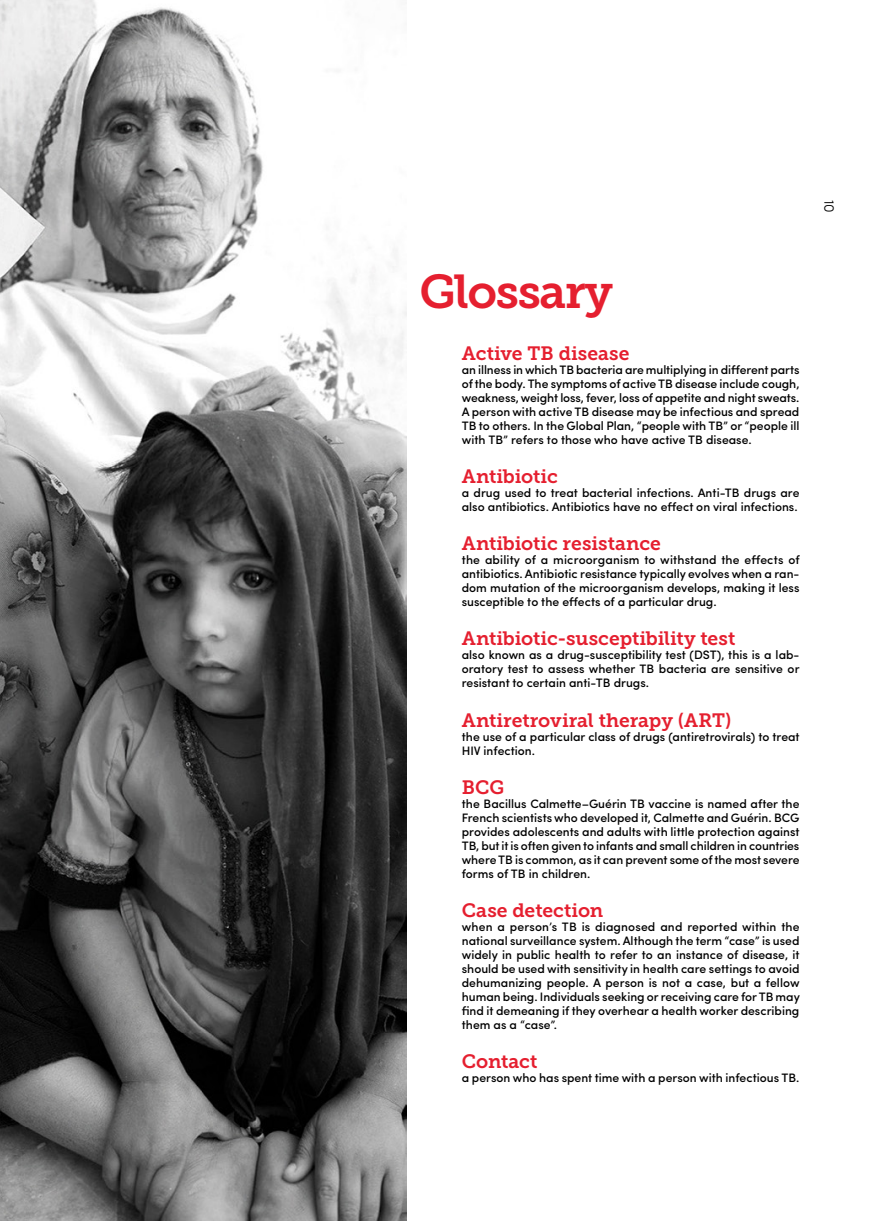
<style>
.page{position:relative;width:869px;height:1221px;background:#fff}
.page>*{position:absolute;margin:0;border:0;box-sizing:border-box;transform-origin:0 0}
.t1{font:47.25px "Museo Slab 700";letter-spacing:-.03em;color:#e51f2f}
.t2{font:19.25px "Museo Slab 700";color:#e51f2f}
.t3{font:300 14px "Sofia Pro";color:#000}
.t4{font:500 12.25px/14px "Sofia Pro";color:#000;text-align:justify}
</style>
<div class="page">
<img style="left:0;top:0;width:406px;height:1220px">
<p class="t3" style="left:839px;top:199px;width:15px;rotate:90deg">10</p>
<h1 class="t1" style="left:419px;top:265px;width:195px">Glossary</h1>
<h2 class="t2" style="left:461px;top:342px;width:169px">Active TB disease</h2>
<p class="t4" style="left:461px;top:362px;width:339px">an illness in which TB bacteria are multiplying in different parts of the body. The symptoms of active TB disease include cough, weakness, weight loss, fever, loss of appetite and night sweats.<br>A person with active TB disease may be infectious and spread TB to others. In the Global Plan, “people with TB” or “people ill with TB” refers to those who have active TB disease.</p>
<h2 class="t2" style="left:461px;top:465px;width:97px">Antibiotic</h2>
<p class="t4" style="left:461px;top:485px;width:339px">a drug used to treat bacterial infections. Anti-TB drugs are also antibiotics. Antibiotics have no effect on viral infections.</p>
<h2 class="t2" style="left:461px;top:532px;width:200px">Antibiotic resistance</h2>
<p class="t4" style="left:461px;top:552px;width:339px">the ability of a microorganism to withstand the effects of antibiotics. Antibiotic resistance typically evolves when a ran&shy;dom mutation of the microorganism develops, making it less susceptible to the effects of a particular drug.</p>
<h2 class="t2" style="left:461px;top:627px;width:275px">Antibiotic-susceptibility test</h2>
<p class="t4" style="left:461px;top:647px;width:339px">also known as a drug-susceptibility test (DST), this is a lab&shy;oratory test to assess whether TB bacteria are sensitive or resistant to certain anti-TB drugs.</p>
<h2 class="t2" style="left:461px;top:709px;width:271px">Antiretroviral therapy (ART)</h2>
<p class="t4" style="left:461px;top:728px;width:339px">the use of a particular class of drugs (antiretrovirals) to treat<br>HIV infection.</p>
<h2 class="t2" style="left:461px;top:776px;width:44px">BCG</h2>
<p class="t4" style="left:461px;top:795px;width:339px">the Bacillus Calmette–Guérin TB vaccine is named after the French scientists who developed it, Calmette and Guérin. BCG provides adolescents and adults with little protection against TB, but it is often given to infants and small children in countries where TB is common, as it can prevent some of the most severe forms of TB in children.</p>
<h2 class="t2" style="left:461px;top:899px;width:143px">Case detection</h2>
<p class="t4" style="left:461px;top:918px;width:339px">when a person’s TB is diagnosed and reported within the national surveillance system. Although the term “case” is used widely in public health to refer to an instance of disease, it should be used with sensitivity in health care settings to avoid dehumanizing people. A person is not a case, but a fellow human being. Individuals seeking or receiving care for TB may find it demeaning if they overhear a health worker describing them as a “case”.</p>
<h2 class="t2" style="left:461px;top:1050px;width:77px">Contact</h2>
<p class="t4" style="left:461px;top:1069px;width:339px">a person who has spent time with a person with infectious TB.</p>
</div>
